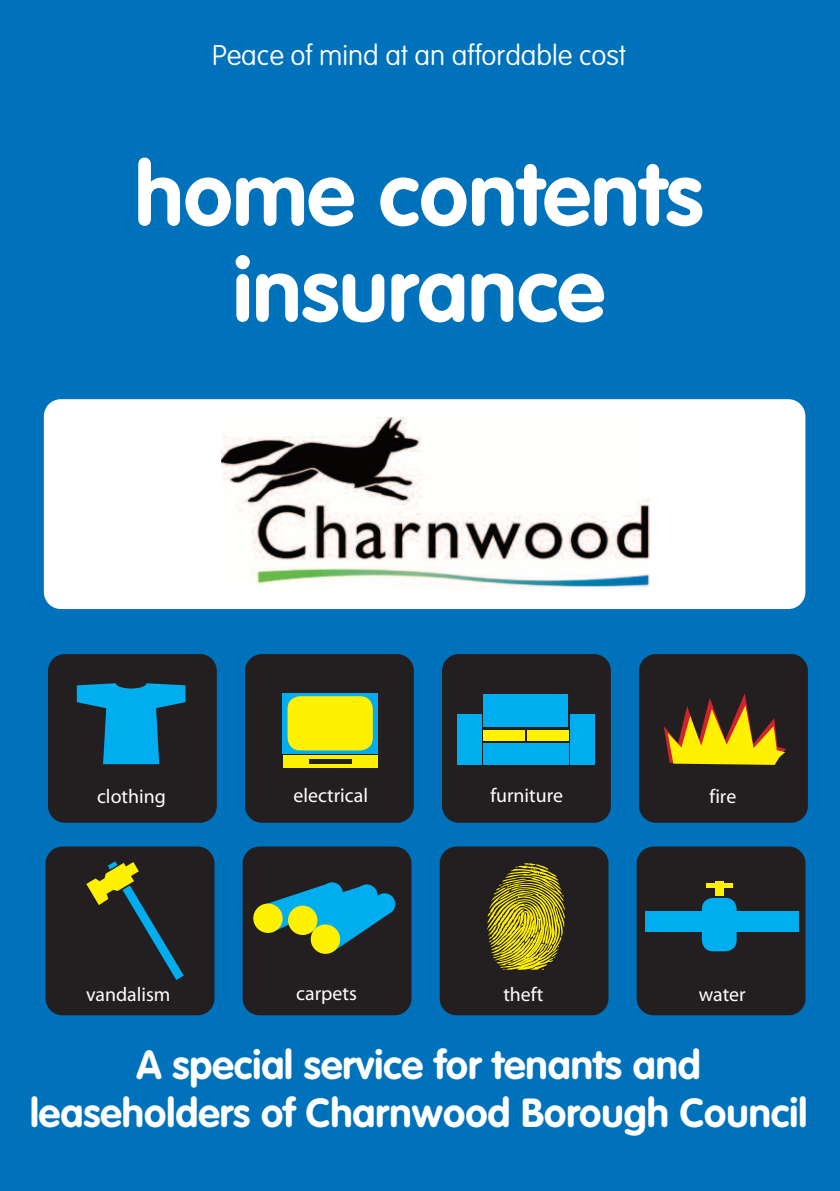
<style>
.page{position:relative;width:840px;height:1191px;background:#fff}
.page>*{position:absolute;margin:0;border:0;box-sizing:border-box;transform-origin:0 0}
.t1{font:700 88px/96px "VAG Rounded";color:#fff;text-align:center}
.t2{font:700 40px/48px "VAG Rounded";color:#fff;text-align:center}
.t3{font:100 28px "VAG Rounded";color:#fff}
.t4{font:19.8px "Myriad Pro";color:#fff}
.t5{font:19.8px "Myriad";color:#fff}
</style>
<div class="page">
<div style="left:0;top:0;width:839px;height:1191px;background:#0072bc"></div>
<div style="left:46px;top:846px;width:168px;height:169px;background:#231f20;border-radius:17px"></div>
<div style="left:242px;top:846px;width:169px;height:169px;background:#231f20;border-radius:17px"></div>
<div style="left:439px;top:846px;width:169px;height:169px;background:#231f20;border-radius:17px"></div>
<div style="left:636px;top:846px;width:169px;height:169px;background:#231f20;border-radius:17px"></div>
<div style="left:48px;top:654px;width:169px;height:168px;background:#231f20;border-radius:17px"></div>
<div style="left:245px;top:654px;width:168px;height:168px;background:#231f20;border-radius:17px"></div>
<div style="left:442px;top:654px;width:168px;height:168px;background:#231f20;border-radius:17px"></div>
<div style="left:638px;top:654px;width:169px;height:168px;background:#231f20;border-radius:17px"></div>
<svg style="left:86px;top:861px;width:98px;height:119px"></svg>
<svg style="left:487px;top:863px;width:77px;height:107px"></svg>
<div style="left:253px;top:903px;width:29px;height:30px;background:#fff101;border-radius:50%"></div>
<svg style="left:266px;top:882px;width:130px;height:72px"></svg>
<div style="left:644px;top:911px;width:154px;height:20px;background:#00aeef"></div>
<div style="left:701px;top:898px;width:35px;height:53px;background:#00aeef;border-radius:11px"></div>
<div style="left:714px;top:881px;width:9px;height:15px;background:#fff101"></div>
<hr style="left:705px;top:883px;width:27px;height:4px;background:#fff101">
<svg style="left:77px;top:683px;width:108px;height:81px"></svg>
<svg style="left:283px;top:693px;width:95px;height:60px"></svg>
<div style="left:283px;top:755px;width:94px;height:13px;background:#fff101"></div>
<div style="left:287px;top:696px;width:85px;height:54px;background:#fff101;border-radius:13px"></div>
<hr style="left:309px;top:759px;width:42px;height:4px;background:#231f20">
<div style="left:457px;top:714px;width:24px;height:51px;background:#00aeef"></div>
<div style="left:570px;top:714px;width:25px;height:50px;background:#00aeef"></div>
<div style="left:483px;top:743px;width:85px;height:21px;background:#00aeef"></div>
<div style="left:483px;top:730px;width:42px;height:10px;background:#fff101"></div>
<div style="left:526px;top:730px;width:42px;height:10px;background:#fff101"></div>
<div style="left:483px;top:694px;width:84px;height:33px;background:#00aeef"></div>
<svg style="left:663px;top:693px;width:122px;height:72px"></svg>
<div style="left:44px;top:399px;width:760px;height:210px;background:#fff;border-radius:17px"></div>
<img style="left:221px;top:417px;width:427px;height:173px">
<p class="t3" style="left:212px;top:43px;width:415px">Peace of mind at an affordable cost</p>
<h1 class="t1" style="left:134px;top:153px;width:570px">home contents insurance</h1>
<p class="t4" style="left:97px;top:789px;width:70px">clothing</p>
<p class="t5" style="left:293px;top:788px;width:76px">electrical</p>
<p class="t4" style="left:490px;top:788px;width:74px">furniture</p>
<p class="t5" style="left:709px;top:789px;width:28px">fire</p>
<p class="t4" style="left:86px;top:986px;width:86px">vandalism</p>
<p class="t5" style="left:296px;top:986px;width:62px">carpets</p>
<p class="t5" style="left:503px;top:986px;width:42px">theft</p>
<p class="t4" style="left:698px;top:987px;width:48px">water</p>
<p class="t2" style="left:30px;top:1044px;width:778px">A special service for tenants and leaseholders of Charnwood Borough Council</p>
</div>
